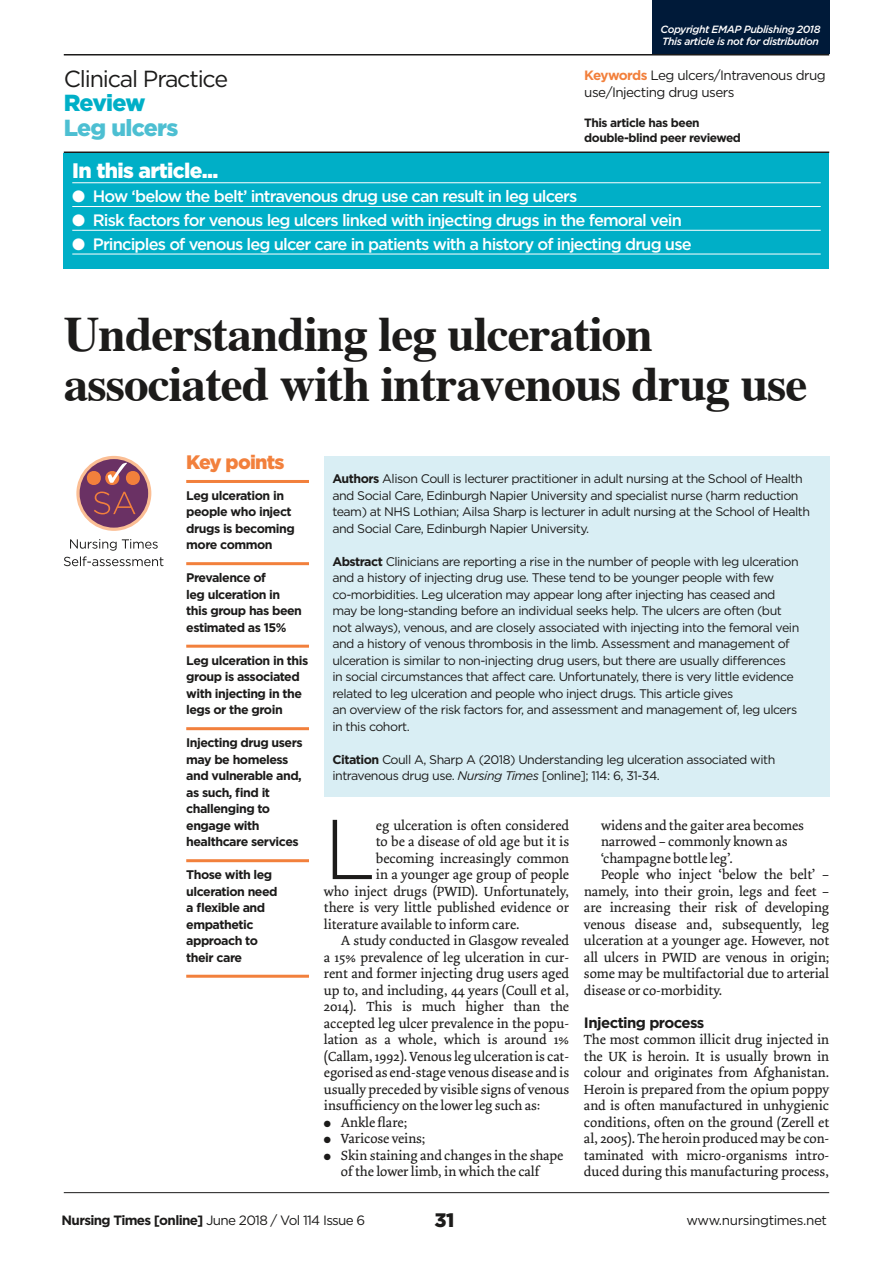
<style>
.page{position:relative;width:893px;height:1263px;background:#fff}
.page>*{position:absolute;margin:0;border:0;box-sizing:border-box;transform-origin:0 0}
.t1{font:300 84.6px "Gotham";color:#1c1b1a}
.t2{font:700 49.5px/49.5px "Times";letter-spacing:-.02em;color:#1c1b1a}
.t3{font:23.25px "Gotham";letter-spacing:-.05em;color:#1c1b1a}
.t4{font:900 23.25px "Gotham";letter-spacing:-.03em;color:#4dbfd2}
.t5{font:900 23.25px "Gotham";letter-spacing:-.04em;color:#00afc7}
.t6{font:900 21px "Gotham";letter-spacing:-.03em;color:#fff}
.t7{font:900 19.5px "Gotham";letter-spacing:-.04em;color:#f2803c}
.t8{font:900 19.5px "Gotham";color:#1c1b1a}
.t9{font:500 16.5px "Gotham";letter-spacing:-.05em;color:#fff}
.t10{font:700 15px "Gotham";letter-spacing:-.04em;color:#1c1b1a}
.t11{font:13.95px/16.5px "Dolly";letter-spacing:-.005em;color:#1c1b1a;text-align:center}
.t12{font:13.5px/16.5px "Gotham";letter-spacing:-.04em;color:#1c1b1a}
.t13{font:12.45px/16.5px "Gotham";letter-spacing:-.04em;color:#1c1b1a}
.t14{font:700 12.45px/16.5px "Gotham";letter-spacing:-.04em;color:#1c1b1a}
.t15{font:700 12px/14.2px "Gotham";letter-spacing:-.04em;color:#1c1b1a}
.t16{font:italic 500 10.5px/12.8px "Gotham";letter-spacing:-.04em;color:#fff}
.s1{font-weight:700;color:#f2803c}
.s2{font-weight:700}
.s3{font-style:italic}
</style>
<div class="page">
<div style="left:652px;top:0;width:177px;height:54px;background:#001a39"></div>
<hr style="left:64px;top:152px;width:765px;height:1px;background:#1c1b1a">
<hr style="left:64px;top:54px;width:765px;height:2px;background:#1c1b1a">
<hr style="left:64px;top:1192px;width:765px;height:1px;background:#1c1b1a">
<hr style="left:186px;top:480px;width:123px;height:3px;background:#f2803c">
<hr style="left:186px;top:562px;width:123px;height:3px;background:#f2803c">
<hr style="left:186px;top:645px;width:123px;height:3px;background:#f2803c">
<hr style="left:186px;top:727px;width:123px;height:3px;background:#f2803c">
<hr style="left:186px;top:859px;width:123px;height:3px;background:#f2803c">
<hr style="left:186px;top:975px;width:123px;height:3px;background:#f2803c">
<div style="left:324px;top:456px;width:505px;height:340px;background:#d9eef4"></div>
<div style="left:64px;top:153px;width:765px;height:115px;background:#00afc7"></div>
<hr style="left:72px;top:182px;width:749px;height:1px;background:#fff">
<hr style="left:72px;top:206px;width:749px;height:1px;background:#fff">
<hr style="left:72px;top:230px;width:749px;height:1px;background:#fff">
<hr style="left:72px;top:254px;width:749px;height:1px;background:#fff">
<svg style="left:64px;top:539px;width:99px;height:27px"></svg>
<svg style="left:76px;top:456px;width:75px;height:75px"></svg>
<div style="left:80px;top:459px;width:68px;height:69px;background:#6a3164;border-radius:50%"></div>
<svg style="left:94px;top:492px;width:41px;height:22px"></svg>
<svg style="left:86px;top:463px;width:55px;height:22px"></svg>
<h3 class="t3" style="left:64px;top:64px;width:166px">Clinical Practice</h3>
<h3 class="t5" style="left:64px;top:87px;width:83px">Review</h3>
<h3 class="t4" style="left:64px;top:112px;width:116px">Leg ulcers</h3>
<p class="t16" style="left:660px;top:23px;width:162px">Copyright EMAP Publishing 2018<br>This article is not for distribution</p>
<p class="t12" style="left:584px;top:67px;width:243px"><span class="s1">Keywords</span> Leg ulcers/Intravenous drug use/Injecting drug users</p>
<p class="t15" style="left:584px;top:116px;width:158px">This article has been double-blind peer reviewed</p>
<h3 class="t6" style="left:72px;top:156px;width:148px">In this article...</h3>
<p class="t9" style="left:72px;top:185px;width:507px">● How ‘below the belt’ intravenous drug use can result in leg ulcers</p>
<p class="t9" style="left:72px;top:209px;width:611px">● Risk factors for venous leg ulcers linked with injecting drugs in the femoral vein</p>
<p class="t9" style="left:72px;top:233px;width:621px">● Principles of venous leg ulcer care in patients with a history of injecting drug use</p>
<h2 class="t2" style="left:64px;top:304px;width:745px">Understanding leg ulceration associated with intravenous drug use</h2>
<h3 class="t7" style="left:186px;top:449px;width:100px">Key points</h3>
<p class="t14" style="left:186px;top:487px;width:110px">Leg ulceration in people who inject drugs is becoming more common</p>
<p class="t14" style="left:186px;top:569px;width:117px">Prevalence of<br>leg ulceration in this group has been estimated as 15%</p>
<p class="t14" style="left:186px;top:652px;width:124px">Leg ulceration in this group is associated with injecting in the legs or the groin</p>
<p class="t14" style="left:186px;top:734px;width:118px">Injecting drug users may be homeless and vulnerable and, as such, find it challenging to engage with healthcare services</p>
<p class="t14" style="left:186px;top:866px;width:93px">Those with leg ulceration need a flexible and empathetic approach to their care</p>
<p class="t13" style="left:332px;top:470px;width:479px"><span class="s2">Authors</span> Alison Coull is lecturer practitioner in adult nursing at the School of Health and Social Care, Edinburgh Napier University and specialist nurse (harm reduction team) at NHS Lothian; Ailsa Sharp is lecturer in adult nursing at the School of Health and Social Care, Edinburgh Napier University.</p>
<p class="t13" style="left:332px;top:553px;width:468px"><span class="s2">Abstract</span> Clinicians are reporting a rise in the number of people with leg ulceration and a history of injecting drug use. These tend to be younger people with few co-morbidities. Leg ulceration may appear long after injecting has ceased and may be long-standing before an individual seeks help. The ulcers are often (but not always), venous, and are closely associated with injecting into the femoral vein and a history of venous thrombosis in the limb. Assessment and management of ulceration is similar to non-injecting drug users, but there are usually differences in social circumstances that affect care. Unfortunately, there is very little evidence related to leg ulceration and people who inject drugs. This article gives<br>an overview of the risk factors for, and assessment and management of, leg ulcers in this cohort.</p>
<p class="t13" style="left:332px;top:751px;width:445px"><span class="s2">Citation</span> Coull A, Sharp A (2018) Understanding leg ulceration associated with intravenous drug use. <span class="s3">Nursing Times</span> [online]; 114: 6, 31-34.</p>
<h1 class="t1" style="left:324px;top:796px;width:54px">L</h1>
<p class="t11" style="left:376px;top:817px;width:195px">eg ulceration is often considered</p>
<p class="t11" style="left:376px;top:833px;width:195px">to be a disease of old age but it is</p>
<p class="t11" style="left:376px;top:850px;width:195px">becoming increasingly common</p>
<p class="t11" style="left:376px;top:866px;width:195px">in a younger age group of people</p>
<p class="t11" style="left:324px;top:883px;width:247px">who inject drugs (PWID). Unfortunately,</p>
<p class="t11" style="left:324px;top:899px;width:247px">there is very little published evidence or</p>
<p class="t11" style="left:324px;top:916px;width:197px">literature available to inform care.</p>
<p class="t11" style="left:341px;top:932px;width:230px">A study conducted in Glasgow revealed</p>
<p class="t11" style="left:324px;top:949px;width:247px">a 15% prevalence of leg ulceration in cur-</p>
<p class="t11" style="left:324px;top:965px;width:247px">rent and former injecting drug users aged</p>
<p class="t11" style="left:324px;top:982px;width:247px">up to, and including, 44 years (Coull et al,</p>
<p class="t11" style="left:324px;top:998px;width:247px">2014). This is much higher than the</p>
<p class="t11" style="left:324px;top:1015px;width:247px">accepted leg ulcer prevalence in the popu-</p>
<p class="t11" style="left:324px;top:1031px;width:247px">lation as a whole, which is around 1%</p>
<p class="t11" style="left:324px;top:1048px;width:247px">(Callam, 1992). Venous leg ulceration is cat-</p>
<p class="t11" style="left:324px;top:1064px;width:247px">egorised as end-stage venous disease and is</p>
<p class="t11" style="left:324px;top:1081px;width:247px">usually preceded by visible signs of venous</p>
<p class="t11" style="left:324px;top:1097px;width:218px">insufficiency on the lower leg such as:</p>
<p class="t11" style="left:324px;top:1114px;width:85px">● Ankle flare;</p>
<p class="t11" style="left:324px;top:1130px;width:103px">● Varicose veins;</p>
<p class="t11" style="left:324px;top:1147px;width:241px">● Skin staining and changes in the shape of the lower limb, in which the calf</p>
<p class="t11" style="left:601px;top:817px;width:204px">widens and the gaiter area becomes</p>
<p class="t11" style="left:601px;top:833px;width:188px">narrowed – commonly known as</p>
<p class="t11" style="left:601px;top:850px;width:134px">‘champagne bottle leg’.</p>
<p class="t11" style="left:601px;top:866px;width:230px">People who inject ‘below the belt’ –</p>
<p class="t11" style="left:584px;top:883px;width:247px">namely, into their groin, legs and feet –</p>
<p class="t11" style="left:584px;top:899px;width:247px">are increasing their risk of developing</p>
<p class="t11" style="left:584px;top:916px;width:247px">venous disease and, subsequently, leg</p>
<p class="t11" style="left:584px;top:932px;width:247px">ulceration at a younger age. However, not</p>
<p class="t11" style="left:584px;top:949px;width:247px">all ulcers in PWID are venous in origin;</p>
<p class="t11" style="left:584px;top:965px;width:247px">some may be multifactorial due to arterial</p>
<p class="t11" style="left:584px;top:982px;width:140px">disease or co-morbidity.</p>
<p class="t10" style="left:584px;top:1012px;width:122px">Injecting process</p>
<p class="t11" style="left:584px;top:1031px;width:247px;text-align:justify">The most common illicit drug injected in the UK is heroin. It is usually brown in colour and originates from Afghanistan.<br>Heroin is prepared from the opium poppy and is often manufactured in unhygienic conditions, often on the ground (Zerell et al, 2005). The heroin produced may be con&shy;taminated with micro-organisms intro&shy;duced during this manufacturing process,</p>
<p class="t12" style="left:62px;top:1212px;width:305px"><span class="s2">Nursing Times [online]</span> June 2018 / Vol 114 Issue 6</p>
<h3 class="t8" style="left:434px;top:1207px;width:21px">31</h3>
<p class="t12" style="left:686px;top:1212px;width:142px">www.nursingtimes.net</p>
</div>
